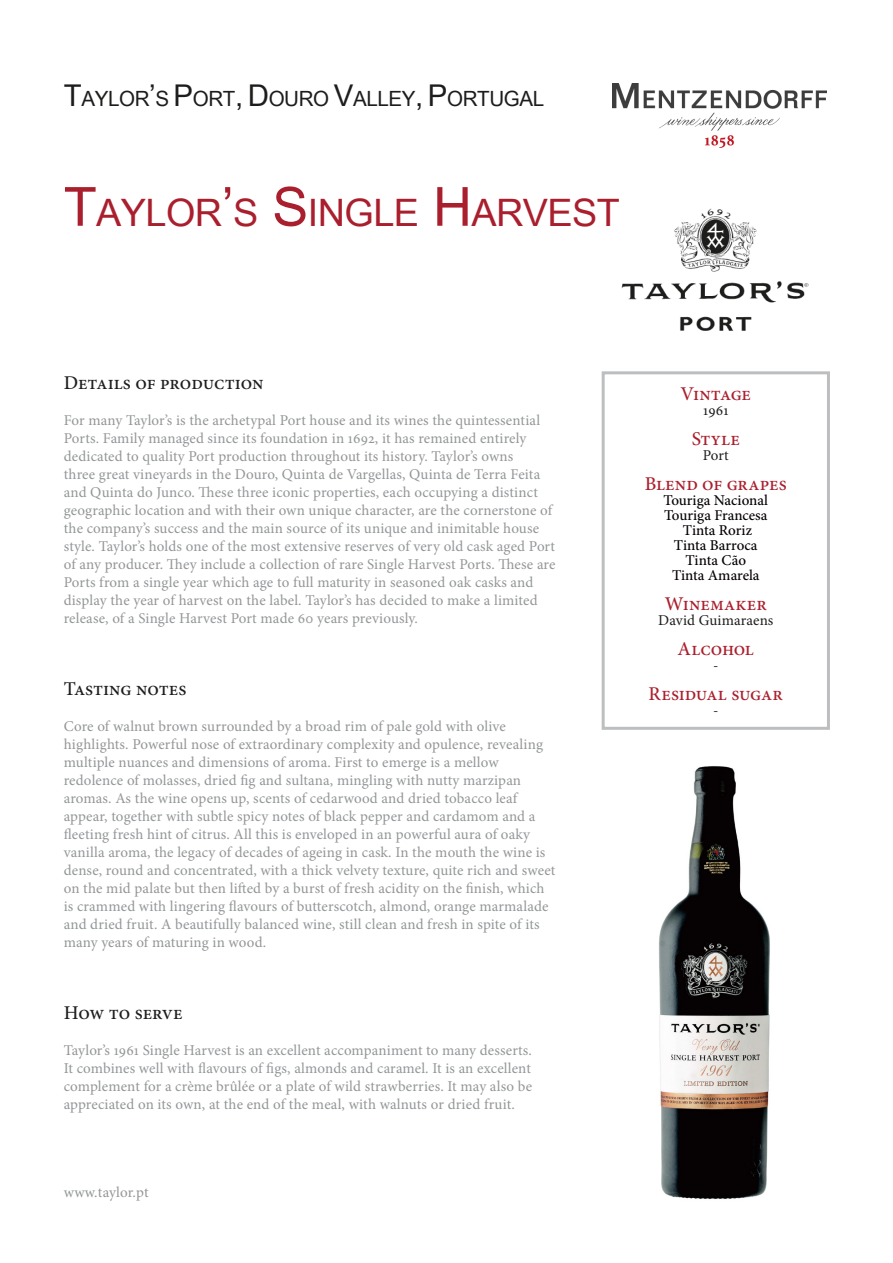
<style>
.page{position:relative;width:893px;height:1263px;background:#fff}
.page>*{position:absolute;margin:0;border:0;box-sizing:border-box;transform-origin:0 0}
._1_2_Wine_Name{font:37.8px "Arial Unicode MS";letter-spacing:-.015em;color:#aa1f2d}
.t1{font:21px "Arial Unicode MS";letter-spacing:-.02em;color:#1d1d1c}
._2_0_More_info_Heade{font:500 19.5px "Minion Pro";color:#aa1f2d}
._1_3_Taste_note_text{font:500 19.5px "Minion Pro";letter-spacing:-.005em;color:#1d1d1c}
._1_0_Taste_note_main{font:500 19.5px "Minion Pro";color:#1d1d1c}
._2_0_More_info_Heade-2{font:500 19.5px "Minion Pro";letter-spacing:-.025em;color:#aa1f2d}
._1_0_Taste_note_main-2{font:15px/18px "Minion Pro";letter-spacing:.01em;color:#939698}
.headings{font:500 15px "Minion Pro";letter-spacing:-.015em;color:#060102}
._2_1_More_info_Heade{font:15px "Minion Pro";letter-spacing:.01em;color:#1d1d1c}
.s1{font-size:30px}
.s2{font-size:54px}
</style>
<div class="page">
<img style="left:612px;top:84px;width:215px;height:63px">
<div style="left:602px;top:371px;width:228px;height:359px;border:3px solid #bcbec0"></div>
<img style="left:621px;top:208px;width:188px;height:123px">
<img style="left:659px;top:766px;width:111px;height:433px">
<h2 class="t1" style="left:64px;top:84px;width:482px"><span class="s1">T</span>AYLOR<span class="s1">’</span>S <span class="s1">P</span>ORT<span class="s1">, D</span>OURO <span class="s1">V</span>ALLEY<span class="s1">, P</span>ORTUGAL</h2>
<p class="_1_2_Wine_Name" style="left:64px;top:185px;width:556px"><span class="s2">T</span>AYLOR<span class="s2">’</span>S <span class="s2">S</span>INGLE <span class="s2">H</span>ARVEST</p>
<p class="_1_3_Taste_note_text" style="left:64px;top:370px;width:201px">Details of production</p>
<p class="_1_0_Taste_note_main-2" style="left:64px;top:411px;width:493px">For many Taylor’s is the archetypal Port house and its wines the quintessential Ports. Family managed since its foundation in 1692, it has remained entirely dedicated to quality Port production throughout its history. Taylor’s owns<br>three great vineyards in the Douro, Quinta de Vargellas, Quinta de Terra Feita and Quinta do Junco. These three iconic properties, each occupying a distinct geographic location and with their own unique character, are the cornerstone of the company’s success and the main source of its unique and inimitable house style. Taylor’s holds one of the most extensive reserves of very old cask aged Port of any producer. They include a collection of rare Single Harvest Ports. These are Ports from a single year which age to full maturity in seasoned oak casks and display the year of harvest on the label. Taylor’s has decided to make a limited release, of a Single Harvest Port made 60 years previously.</p>
<p class="_1_0_Taste_note_main" style="left:64px;top:676px;width:124px">Tasting notes</p>
<p class="_1_0_Taste_note_main-2" style="left:64px;top:717px;width:493px">Core of walnut brown surrounded by a broad rim of pale gold with olive highlights. Powerful nose of extraordinary complexity and opulence, revealing multiple nuances and dimensions of aroma. First to emerge is a mellow redolence of molasses, dried fig and sultana, mingling with nutty marzipan aromas. As the wine opens up, scents of cedarwood and dried tobacco leaf appear, together with subtle spicy notes of black pepper and cardamom and a fleeting fresh hint of citrus. All this is enveloped in an powerful aura of oaky vanilla aroma, the legacy of decades of ageing in cask. In the mouth the wine is dense, round and concentrated, with a thick velvety texture, quite rich and sweet on the mid palate but then lifted by a burst of fresh acidity on the finish, which is crammed with lingering flavours of butterscotch, almond, orange marmalade and dried fruit. A beautifully balanced wine, still clean and fresh in spite of its many years of maturing in wood.</p>
<p class="_1_3_Taste_note_text" style="left:64px;top:1000px;width:120px">How to serve</p>
<p class="_1_0_Taste_note_main-2" style="left:64px;top:1041px;width:470px;text-align:justify">Taylor’s 1961 Single Harvest is an excellent accompaniment to many desserts.<br>It combines well with flavours of figs, almonds and caramel. It is an excellent complement for a crème brûlée or a plate of wild strawberries. It may also be appreciated on its own, at the end of the meal, with walnuts or dried fruit.</p>
<p class="_1_0_Taste_note_main-2" style="left:64px;top:1183px;width:86px">www.taylor.pt</p>
<p class="_2_0_More_info_Heade-2" style="left:680px;top:381px;width:72px">Vintage</p>
<p class="_2_1_More_info_Heade" style="left:703px;top:400px;width:27px">1961</p>
<p class="_2_0_More_info_Heade" style="left:692px;top:426px;width:50px">Style</p>
<p class="_2_1_More_info_Heade" style="left:703px;top:445px;width:28px">Port</p>
<p class="_2_0_More_info_Heade" style="left:645px;top:471px;width:144px">Blend of grapes</p>
<p class="headings" style="left:663px;top:490px;width:106px">Touriga Nacional</p>
<p class="headings" style="left:664px;top:505px;width:105px">Touriga Francesa</p>
<p class="headings" style="left:683px;top:520px;width:71px">Tinta Roriz</p>
<p class="headings" style="left:674px;top:535px;width:85px">Tinta Barroca</p>
<p class="headings" style="left:686px;top:550px;width:62px">Tinta Cão</p>
<p class="headings" style="left:672px;top:565px;width:89px">Tinta Amarela</p>
<p class="_2_0_More_info_Heade" style="left:665px;top:591px;width:104px">Winemaker</p>
<p class="_2_1_More_info_Heade" style="left:658px;top:610px;width:117px">David Guimaraens</p>
<p class="_2_0_More_info_Heade" style="left:678px;top:636px;width:78px">Alcohol</p>
<p class="_2_1_More_info_Heade" style="left:713px;top:655px;width:7px">-</p>
<p class="_2_0_More_info_Heade" style="left:649px;top:681px;width:136px">Residual sugar</p>
<p class="_2_1_More_info_Heade" style="left:713px;top:700px;width:7px">-</p>
</div>
